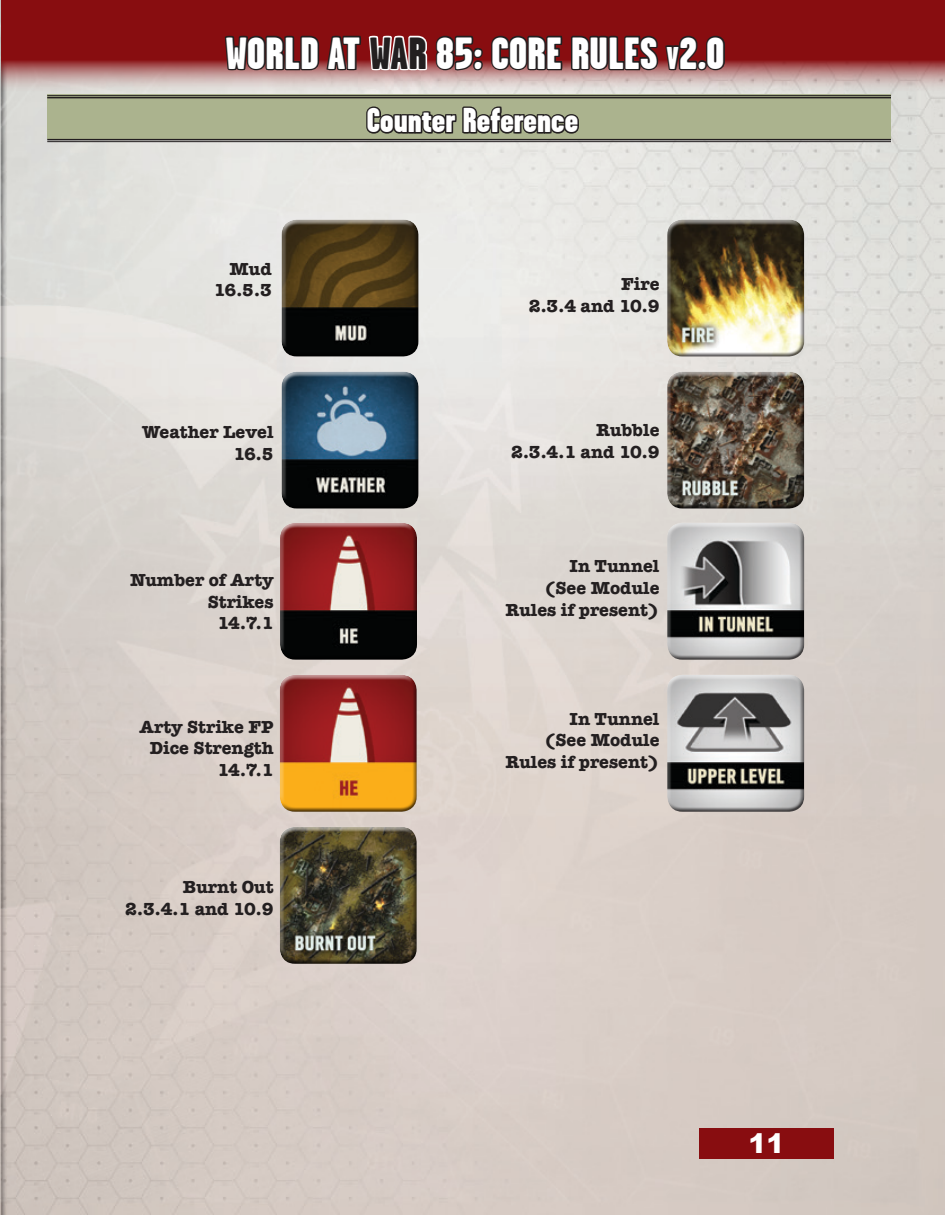
<style>
.page{position:relative;width:945px;height:1215px;background:#fff}
.page>*{position:absolute;margin:0;border:0;box-sizing:border-box;transform-origin:0 0}
.t1{font:900 45px "Garage Gothic";color:#fff}
.Non-TOC_Header{font:900 34.5px "Garage Gothic";color:#fff}
.t2{font:900 27px "Arial";color:#fff}
.t3{font:700 18px/21.6px "American Typewriter";color:#231f20;text-align:right}
.s1{color:#231f20}
.s2{font-size:31.5px}
</style>
<div class="page">
<img style="left:2px;top:94px;width:943px;height:1121px">
<img style="left:0;top:0;width:2px;height:1215px">
<div style="left:699px;top:1128px;width:135px;height:31px;background:#880d10"></div>
<hr style="left:0;top:0;width:1px;height:94px;background:#880d10">
<svg style="left:2px;top:0;width:943px;height:94px;fill:#880d10"></svg>
<div style="left:697px;top:60px;width:10px;height:11px;border:3px solid #231f20;border-radius:50%"></div>
<svg style="left:705px;top:34px;width:21px;height:38px"></svg>
<div style="left:281px;top:370px;width:139px;height:134px;background:#fff;opacity:.75"></div>
<div style="left:281px;top:376px;width:139px;height:133px;background:#231f20;opacity:.75"></div>
<div style="left:281px;top:218px;width:139px;height:134px;background:#fff;opacity:.75"></div>
<div style="left:281px;top:224px;width:139px;height:133px;background:#231f20;opacity:.75"></div>
<div style="left:279px;top:673px;width:139px;height:134px;background:#fff;opacity:.75"></div>
<div style="left:279px;top:679px;width:140px;height:133px;background:#231f20;opacity:.75"></div>
<div style="left:279px;top:825px;width:139px;height:134px;background:#fff;opacity:.75"></div>
<div style="left:279px;top:831px;width:140px;height:133px;background:#231f20;opacity:.75"></div>
<div style="left:667px;top:218px;width:139px;height:133px;background:#fff;opacity:.75"></div>
<div style="left:667px;top:223px;width:139px;height:134px;background:#231f20;opacity:.75"></div>
<div style="left:667px;top:370px;width:139px;height:134px;background:#fff;opacity:.75"></div>
<div style="left:667px;top:376px;width:139px;height:133px;background:#231f20;opacity:.75"></div>
<div style="left:279px;top:521px;width:140px;height:134px;background:#fff;opacity:.75"></div>
<div style="left:279px;top:527px;width:140px;height:133px;background:#231f20;opacity:.75"></div>
<div style="left:667px;top:521px;width:139px;height:134px;background:#fff;opacity:.75"></div>
<div style="left:667px;top:527px;width:139px;height:133px;background:#231f20;opacity:.75"></div>
<div style="left:667px;top:673px;width:139px;height:134px;background:#fff;opacity:.75"></div>
<div style="left:667px;top:679px;width:139px;height:133px;background:#231f20;opacity:.75"></div>
<div style="left:47px;top:94px;width:844px;height:45px;background:#abb38e"></div>
<hr style="left:47px;top:95px;width:844px;height:1px;background:#231f20">
<hr style="left:47px;top:97px;width:844px;height:1px;background:#231f20">
<hr style="left:47px;top:139px;width:844px;height:1px;background:#231f20">
<hr style="left:47px;top:141px;width:844px;height:1px;background:#231f20">
<svg style="left:223px;top:0;width:476px;height:139px"></svg>
<h1 class="t1" style="left:226px;top:28px;width:501px">WORLD AT <span class="s1">WAR</span> 85: CORE RULES <span class="s2">v</span>2.0</h1>
<p class="Non-TOC_Header" style="left:367px;top:101px;width:213px">Counter Reference</p>
<p class="t3" style="left:230px;top:257px;width:44px">Mud</p>
<p class="t3" style="left:214px;top:279px;width:59px">16.5.3</p>
<p class="t3" style="left:621px;top:272px;width:40px">Fire</p>
<p class="t3" style="left:529px;top:294px;width:132px">2.3.4 and 10.9</p>
<p class="t3" style="left:142px;top:420px;width:133px">Weather Level</p>
<p class="t3" style="left:233px;top:442px;width:42px">16.5</p>
<p class="t3" style="left:130px;top:569px;width:145px">Number of Arty<br>Strikes</p>
<p class="t3" style="left:218px;top:612px;width:58px">14.7.1</p>
<p class="t3" style="left:140px;top:715px;width:135px;text-align:center">Arty Strike FP<br>Dice Strength</p>
<p class="t3" style="left:218px;top:758px;width:58px">14.7.1</p>
<p class="t3" style="left:183px;top:875px;width:92px">Burnt Out</p>
<p class="t3" style="left:125px;top:897px;width:150px">2.3.4.1 and 10.9</p>
<p class="t3" style="left:596px;top:418px;width:65px">Rubble</p>
<p class="t3" style="left:511px;top:440px;width:150px">2.3.4.1 and 10.9</p>
<p class="t3" style="left:570px;top:555px;width:92px">In Tunnel</p>
<p class="t3" style="left:506px;top:576px;width:155px">(See Module<br>Rules if present)</p>
<p class="t3" style="left:570px;top:707px;width:92px">In Tunnel</p>
<p class="t3" style="left:506px;top:729px;width:155px">(See Module<br>Rules if present)</p>
<h3 class="t2" style="left:749px;top:1124px;width:38px">11</h3>
</div>
